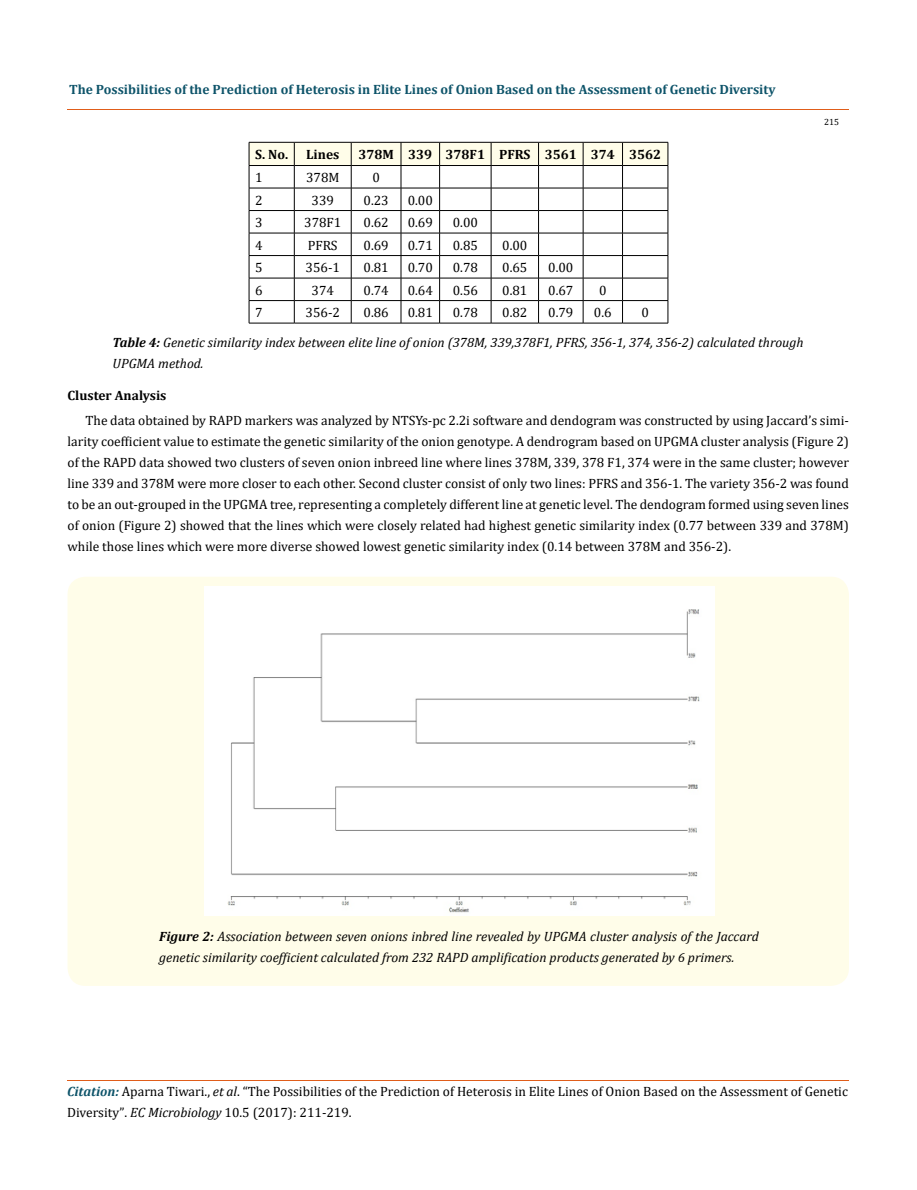
<style>
.page{position:relative;width:917px;height:1190px;background:#fff}
.page>*{position:absolute;margin:0;border:0;box-sizing:border-box;transform-origin:0 0}
.t1{font:13.5px/21px "Cambria";color:#000}
.t2{font:italic 13.5px/29.5px "Cambria";color:#000}
.t3{font:700 13.5px "Cambria";color:#0e546a}
.t4{font:700 13.5px "Cambria";color:#000}
.t5{font:9px "Cambria";color:#000}
.s1{font-style:normal}
.s2{font-weight:700}
.s3{font-weight:700;font-style:italic;color:#0e546a}
.s4{font-style:italic}
.s5{font-size:13.35px}
</style>
<div class="page">
<hr style="left:68px;top:109px;width:781px;height:1px;background:#e05d1a">
<svg style="left:249px;top:142px;width:419px;height:181px"></svg>
<hr style="left:249px;top:323px;width:45px;height:1px;background:#000">
<hr style="left:294px;top:323px;width:57px;height:1px;background:#000">
<hr style="left:351px;top:323px;width:50px;height:1px;background:#000">
<hr style="left:401px;top:323px;width:38px;height:1px;background:#000">
<hr style="left:439px;top:323px;width:52px;height:1px;background:#000">
<hr style="left:491px;top:323px;width:47px;height:1px;background:#000">
<hr style="left:538px;top:323px;width:45px;height:1px;background:#000">
<hr style="left:583px;top:323px;width:39px;height:1px;background:#000">
<hr style="left:622px;top:323px;width:46px;height:1px;background:#000">
<div style="left:68px;top:576px;width:781px;height:410px;background:#fffde9;border-radius:18px"></div>
<div style="left:204px;top:587px;width:510px;height:328px;background:#fff"></div>
<p class="t3" style="left:69px;top:80px;width:708px">The Possibilities of the Prediction of Heterosis in Elite Lines of Onion Based on the Assessment of Genetic Diversity</p>
<p class="t5" style="left:824px;top:117px;width:16px">215</p>
<p class="t4" style="left:255px;top:145px;width:34px">S. No.</p>
<p class="t4" style="left:306px;top:145px;width:35px">Lines</p>
<p class="t4" style="left:358px;top:145px;width:304px">378M 339 378F1 PFRS 3561 374 3562</p>
<p class="t1" style="left:255px;top:167px;width:9px">1</p>
<p class="t1" style="left:306px;top:167px;width:35px">378M</p>
<p class="t1" style="left:372px;top:167px;width:9px">0</p>
<p class="t1" style="left:255px;top:189px;width:9px">2</p>
<p class="t1" style="left:311px;top:189px;width:24px">339</p>
<p class="t1" style="left:363px;top:189px;width:27px">0.23</p>
<p class="t1" style="left:408px;top:189px;width:27px">0.00</p>
<p class="t1" style="left:255px;top:212px;width:9px">3</p>
<p class="t1" style="left:304px;top:212px;width:39px">378F1</p>
<p class="t1" style="left:363px;top:212px;width:27px">0.62</p>
<p class="t1" style="left:408px;top:212px;width:27px">0.69</p>
<p class="t1" style="left:453px;top:212px;width:27px">0.00</p>
<p class="t1" style="left:255px;top:234px;width:9px">4</p>
<p class="t1" style="left:308px;top:234px;width:31px">PFRS</p>
<p class="t1" style="left:363px;top:234px;width:27px">0.69</p>
<p class="t1" style="left:408px;top:234px;width:27px">0.71</p>
<p class="t1" style="left:453px;top:234px;width:27px">0.85</p>
<p class="t1" style="left:502px;top:234px;width:27px">0.00</p>
<p class="t1" style="left:255px;top:257px;width:9px">5</p>
<p class="t1" style="left:305px;top:257px;width:36px">356-1</p>
<p class="t1" style="left:363px;top:257px;width:27px">0.81</p>
<p class="t1" style="left:408px;top:257px;width:27px">0.70</p>
<p class="t1" style="left:453px;top:257px;width:27px">0.78</p>
<p class="t1" style="left:502px;top:257px;width:27px">0.65</p>
<p class="t1" style="left:548px;top:257px;width:27px">0.00</p>
<p class="t1" style="left:255px;top:279px;width:9px">6</p>
<p class="t1" style="left:311px;top:279px;width:24px">374</p>
<p class="t1" style="left:363px;top:279px;width:27px">0.74</p>
<p class="t1" style="left:408px;top:279px;width:27px">0.64</p>
<p class="t1" style="left:453px;top:279px;width:27px">0.56</p>
<p class="t1" style="left:502px;top:279px;width:27px">0.81</p>
<p class="t1" style="left:548px;top:279px;width:27px">0.67</p>
<p class="t1" style="left:599px;top:279px;width:9px">0</p>
<p class="t1" style="left:255px;top:302px;width:9px">7</p>
<p class="t1" style="left:305px;top:302px;width:36px">356-2</p>
<p class="t1" style="left:363px;top:302px;width:27px">0.86</p>
<p class="t1" style="left:408px;top:302px;width:27px">0.81</p>
<p class="t1" style="left:453px;top:302px;width:27px">0.78</p>
<p class="t1" style="left:502px;top:302px;width:27px">0.82</p>
<p class="t1" style="left:548px;top:302px;width:27px">0.79</p>
<p class="t1" style="left:594px;top:302px;width:19px">0.6</p>
<p class="t2" style="left:113px;top:297px;width:692px;text-indent:529px"><span class="s1">0<br></span><span class="s2">Table 4:</span> Genetic similarity index between elite line of onion (378M, 339,378F1, PFRS, 356-1, 374, 356-2) calculated through</p>
<p class="t2" style="left:113px;top:348px;width:93px">UPGMA method.</p>
<p class="t4" style="left:68px;top:386px;width:100px">Cluster Analysis</p>
<p class="t1" style="left:68px;top:410px;width:783px;text-align:justify;text-indent:18px">The data obtained by RAPD markers was analyzed by NTSYs-pc 2.2i software and dendogram was constructed by using Jaccard’s simi&shy;larity coefficient value to estimate the genetic similarity of the onion genotype. A dendrogram based on UPGMA cluster analysis (Figure 2) of the RAPD data showed two clusters of seven onion inbreed line where lines 378M, 339, 378 F1, 374 were in the same cluster; however line 339 and 378M were more closer to each other. Second cluster consist of only two lines: PFRS and 356-1. The variety 356-2 was found to be an out-grouped in the UPGMA tree, representing a completely different line at genetic level. The dendogram formed using seven lines of onion (Figure 2) showed that the lines which were closely related had highest genetic similarity index (0.77 between 339 and 378M) while those lines which were more diverse showed lowest genetic similarity index (0.14 between 378M and 356-2).</p>
<p class="t2" style="left:159px;top:925px;width:601px;line-height:21px"><span class="s2">Figure 2:</span> Association between seven onions inbred line revealed by UPGMA cluster analysis of the Jaccard genetic similarity coefficient calculated from 232 RAPD amplification products generated by 6 primers.</p>
<p class="t1" style="left:67px;top:1080px;width:782px"><span class="s3">Citation:</span> Aparna Tiwari., <span class="s4">et al</span>. “The Possibilities of the Prediction of Heterosis in Elite Lines of Onion Based on the Assessment of Genetic<br>Diversity”<span class="s5">.</span> <span class="s4">EC Microbiology</span> <span class="s5">10</span>.5 (2017): 211-219.</p>
</div>
